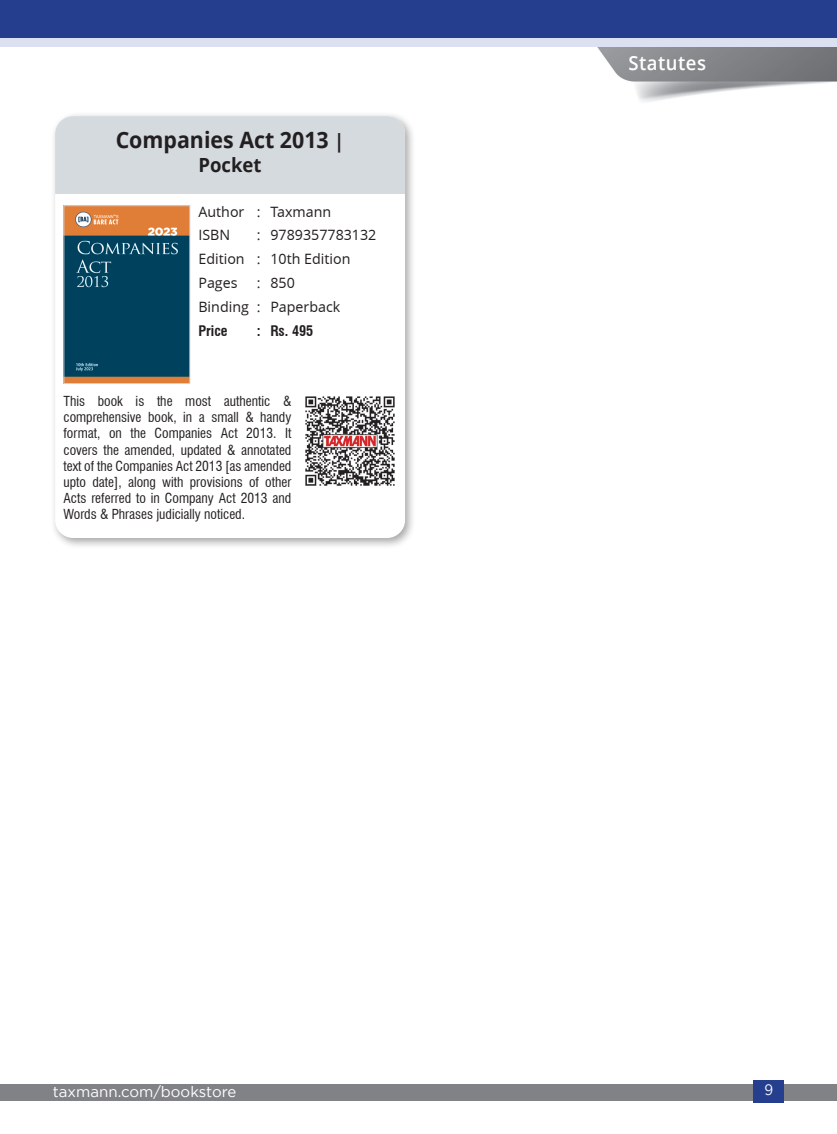
<style>
.page{position:relative;width:837px;height:1134px;background:#fff}
.page>*{position:absolute;margin:0;border:0;box-sizing:border-box;transform-origin:0 0}
.t1{font:700 22.5px "Open Sans";color:#231f20;scale:.95 1}
.t2{font:600 19.5px "Open Sans";letter-spacing:.025em;color:#fff;scale:.95 1}
.t3{font:700 19.5px "Open Sans";color:#231f20;scale:.95 1}
.t4{font:15px "Gotham";color:#fff}
.t5{font:15px "Gotham";color:#fff;scale:.9 1}
.t6{font:14.25px/23.9px "Open Sans";color:#231f20}
.t7{font:700 condensed 14.25px "Swiss 721 BT";color:#231f20}
.t8{font:condensed 13.5px/16.2px "Swiss 721 BT";color:#231f20;text-align:justify}
.s1{font-size:19.5px}
</style>
<div class="page">
<div style="left:0;top:1084px;width:837px;height:16px;background:#808285"></div>
<div style="left:754px;top:1080px;width:30px;height:22px;background:#253f8e"></div>
<div style="left:0;top:0;width:837px;height:47px;background:#dbe1f1"></div>
<div style="left:0;top:0;width:837px;height:38px;background:#253f8e"></div>
<div style="left:50px;top:111px;width:367px;height:439px;background:#231f20;opacity:.4"></div>
<div style="left:55px;top:116px;width:350px;height:422px;background:#fff;border-radius:18px"></div>
<div style="left:55px;top:116px;width:350px;height:78px;background:#d4dade"></div>
<img style="left:65px;top:207px;width:123px;height:175px">
<div style="left:63px;top:205px;width:127px;height:179px;border:1px solid #d1d2d4"></div>
<img style="left:305px;top:396px;width:90px;height:90px">
<h1 class="t1" style="left:116px;top:124px;width:242px">Companies Act 2013 <span class="s1">|</span></h1>
<h2 class="t3" style="left:199px;top:152px;width:68px">Pocket</h2>
<p class="t6" style="left:198px;top:200px;width:134px">Author : Taxmann<br>ISBN</p>
<p class="t6" style="left:198px;top:224px;width:179px;text-indent:59px">: 9789357783132<br>Edition : 10th Edition<br>Pages</p>
<p class="t6" style="left:198px;top:271px;width:143px;text-indent:59px">: 850<br>Binding : Paperback</p>
<p class="t7" style="left:198px;top:322px;width:31px">Price</p>
<p class="t7" style="left:257px;top:322px;width:58px">: Rs. 495</p>
<p class="t8" style="left:63px;top:393px;width:229px">This book is the most authentic &amp; comprehensive book, in a small &amp; handy format, on the Companies Act 2013. It covers the amended, updated &amp; annotated text of the Companies Act 2013 [as amended upto date], along with provisions of other Acts referred to in Company Act 2013 and Words &amp; Phrases judicially noticed.</p>
<h2 class="t2" style="left:629px;top:50px;width:83px">Statutes</h2>
<p class="t4" style="left:53px;top:1084px;width:185px">taxmann.com/bookstore</p>
<p class="t5" style="left:765px;top:1081px;width:11px">9</p>
</div>
